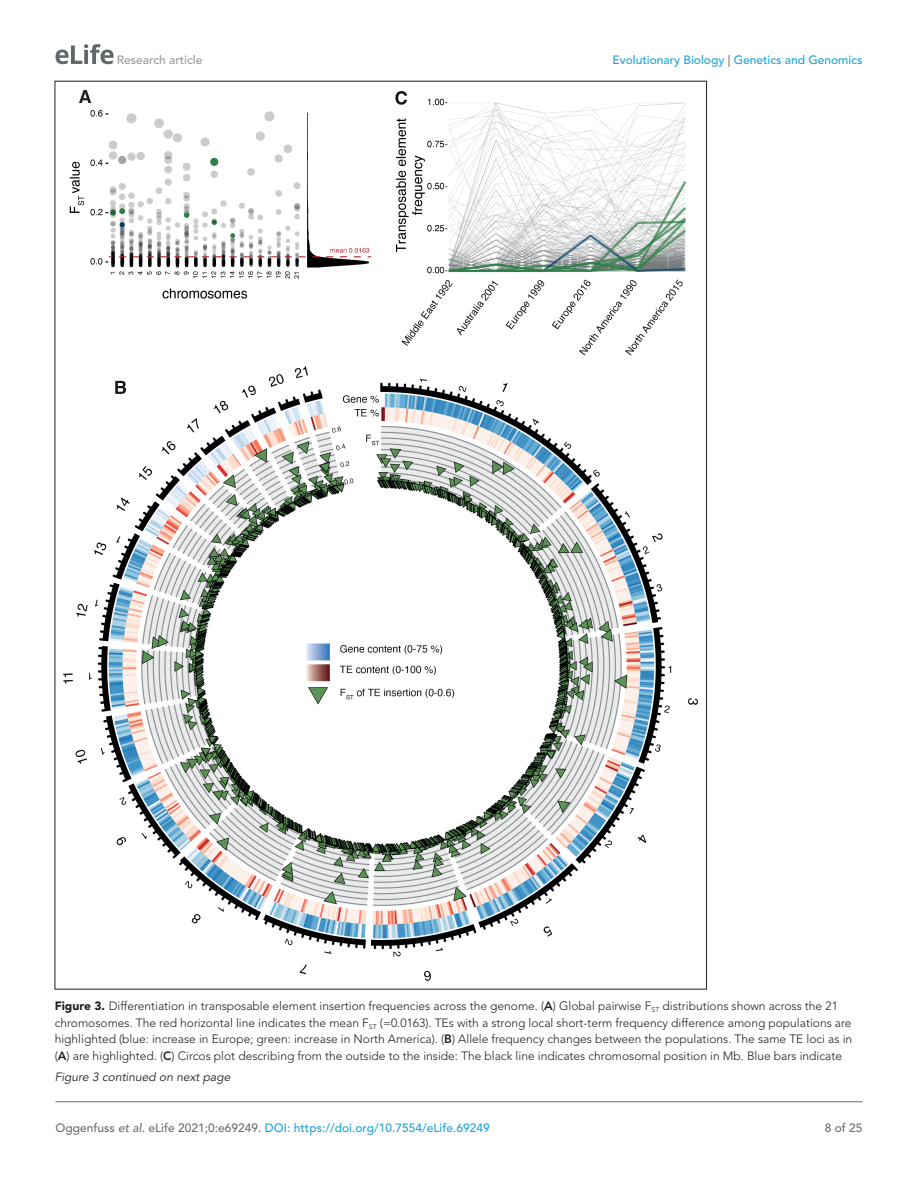
<style>
.page{position:relative;width:918px;height:1188px;background:#fff}
.page>*{position:absolute;margin:0;border:0;box-sizing:border-box;transform-origin:0 0}
.t1{font:300 12px/16.5px "Avenir LT Std";color:#231f20}
.t2{font:500 12px "Avenir LT Std";color:#1ea4d7}
.t3{font:italic 12px "Avenir LT Std";color:#231f20}
.t4{font:500 12px "Avenir LT Std";color:#9a9a9a}
.t5{font:500 12px "Avenir LT Std";color:#6e6e70}
.s1{color:#6e6e70}
.s2{font-weight:900}
.s3{font-weight:800}
.s4{font-style:italic;color:#6e6e70}
</style>
<div class="page">
<svg style="left:56px;top:44px;width:58px;height:20px"></svg>
<hr style="left:56px;top:1101px;width:806px;height:1px;background:#6e6e70">
<img style="left:64px;top:90px;width:634px;height:890px">
<p class="t4" style="left:117px;top:53px;width:87px">Research article</p>
<p class="t2" style="left:612px;top:53px;width:252px">Evolutionary Biology <span class="s1">|</span> Genetics and Genomics</p>
<p class="t1" style="left:55px;top:998px;width:799px"><span class="s2">Figure 3.</span> Differentiation in transposable element insertion frequencies across the genome. (<span class="s3">A</span>) Global pairwise F<sub>ST</sub> distributions shown across the 21 chromosomes. The red horizontal line indicates the mean F<sub>ST</sub> (=0.0163). TEs with a strong local short-term frequency difference among populations are highlighted (blue: increase in Europe; green: increase in North America). (<span class="s3">B</span>) Allele frequency changes between the populations. The same TE loci as in (<span class="s3">A</span>) are highlighted. (<span class="s3">C</span>) Circos plot describing from the outside to the inside: The black line indicates chromosomal position in Mb. Blue bars indicate</p>
<p class="t3" style="left:55px;top:1070px;width:177px">Figure 3 continued on next page</p>
<p class="t2" style="left:56px;top:1121px;width:436px"><span class="s1">Oggenfuss</span> <span class="s4">et al</span><span class="s1">. eLife 2021;0:e69249.</span> DOI: https://doi.org/10.7554/eLife.69249</p>
<p class="t5" style="left:825px;top:1121px;width:39px">8 of 25</p>
</div>
